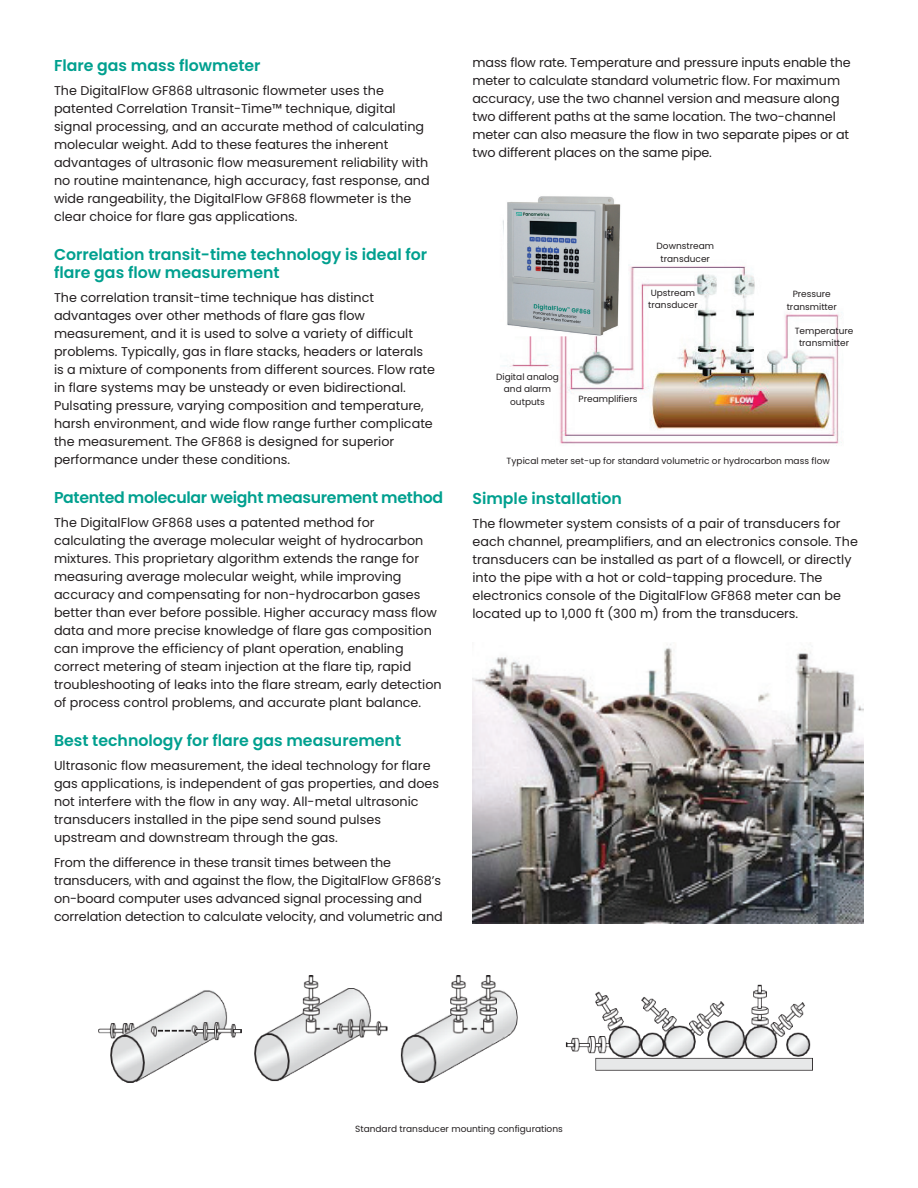
<style>
.page{position:relative;width:918px;height:1188px;background:#fff}
.page>*{position:absolute;margin:0;border:0;box-sizing:border-box;transform-origin:0 0}
.t1{font:600 15.75px/18px "Poppins";color:#00a08f}
.t2{font:600 15.75px "Poppins";letter-spacing:-.02em;color:#00a08f}
.t3{font:12.75px/18px "Poppins";color:#231f20}
.t4{font:9px/12.8px "Poppins";color:#231f20;text-align:center}
</style>
<div class="page">
<img style="left:501px;top:220px;width:341px;height:226px">
<img style="left:504px;top:196px;width:124px;height:140px">
<img style="left:565px;top:984px;width:248px;height:87px">
<img style="left:472px;top:644px;width:392px;height:279px">
<img style="left:98px;top:975px;width:420px;height:108px">
<p class="t1" style="left:54px;top:56px;width:208px">Flare gas mass flowmeter</p>
<p class="t3" style="left:54px;top:82px;width:377px">The DigitalFlow GF868 ultrasonic flowmeter uses the patented Correlation Transit-Time™ technique, digital signal processing, and an accurate method of calculating molecular weight. Add to these features the inherent advantages of ultrasonic flow measurement reliability with no routine maintenance, high accuracy, fast response, and wide rangeability, the DigitalFlow GF868 flowmeter is the clear choice for flare gas applications.</p>
<p class="t1" style="left:54px;top:245px;width:375px">Correlation transit-time technology is ideal for flare gas flow measurement</p>
<p class="t3" style="left:54px;top:289px;width:383px">The correlation transit-time technique has distinct advantages over other methods of flare gas flow measurement, and it is used to solve a variety of difficult problems. Typically, gas in flare stacks, headers or laterals is a mixture of components from different sources. Flow rate in flare systems may be unsteady or even bidirectional.<br>Pulsating pressure, varying composition and temperature, harsh environment, and wide flow range further complicate the measurement. The GF868 is designed for superior performance under these conditions.</p>
<p class="t2" style="left:54px;top:488px;width:391px">Patented molecular weight measurement method</p>
<p class="t3" style="left:54px;top:514px;width:389px">The DigitalFlow GF868 uses a patented method for calculating the average molecular weight of hydrocarbon mixtures. This proprietary algorithm extends the range for measuring average molecular weight, while improving accuracy and compensating for non-hydrocarbon gases better than ever before possible. Higher accuracy mass flow data and more precise knowledge of flare gas composition can improve the efficiency of plant operation, enabling correct metering of steam injection at the flare tip, rapid troubleshooting of leaks into the flare stream, early detection of process control problems, and accurate plant balance.</p>
<p class="t1" style="left:54px;top:731px;width:349px">Best technology for flare gas measurement</p>
<p class="t3" style="left:54px;top:757px;width:387px">Ultrasonic flow measurement, the ideal technology for flare gas applications, is independent of gas properties, and does not interfere with the flow in any way. All-metal ultrasonic transducers installed in the pipe send sound pulses upstream and downstream through the gas.</p>
<p class="t3" style="left:54px;top:854px;width:390px">From the difference in these transit times between the transducers, with and against the flow, the DigitalFlow GF868’s on-board computer uses advanced signal processing and correlation detection to calculate velocity, and volumetric and</p>
<p class="t3" style="left:473px;top:54px;width:380px">mass flow rate. Temperature and pressure inputs enable the meter to calculate standard volumetric flow. For maximum accuracy, use the two channel version and measure along two different paths at the same location. The two-channel meter can also measure the flow in two separate pipes or at two different places on the same pipe.</p>
<p class="t4" style="left:657px;top:239px;width:59px">Downstream transducer</p>
<p class="t4" style="left:648px;top:286px;width:51px;text-align:left">Upstream transducer</p>
<p class="t4" style="left:496px;top:370px;width:64px">Digital analog and alarm outputs</p>
<p class="t4" style="left:579px;top:392px;width:60px">Preamplifiers</p>
<p class="t4" style="left:787px;top:287px;width:52px">Pressure transmitter</p>
<p class="t4" style="left:795px;top:324px;width:60px">Temperature transmitter</p>
<p class="t4" style="left:507px;top:455px;width:325px">Typical meter set-up for standard volumetric or hydrocarbon mass flow</p>
<p class="t1" style="left:472px;top:489px;width:151px">Simple installation</p>
<p class="t3" style="left:472px;top:515px;width:387px">The flowmeter system consists of a pair of transducers for each channel, preamplifiers, and an electronics console. The transducers can be installed as part of a flowcell, or directly into the pipe with a hot or cold-tapping procedure. The electronics console of the DigitalFlow GF868 meter can be located up to 1,000 ft (300 m) from the transducers.</p>
<p class="t4" style="left:355px;top:1123px;width:209px">Standard transducer mounting configurations</p>
</div>
